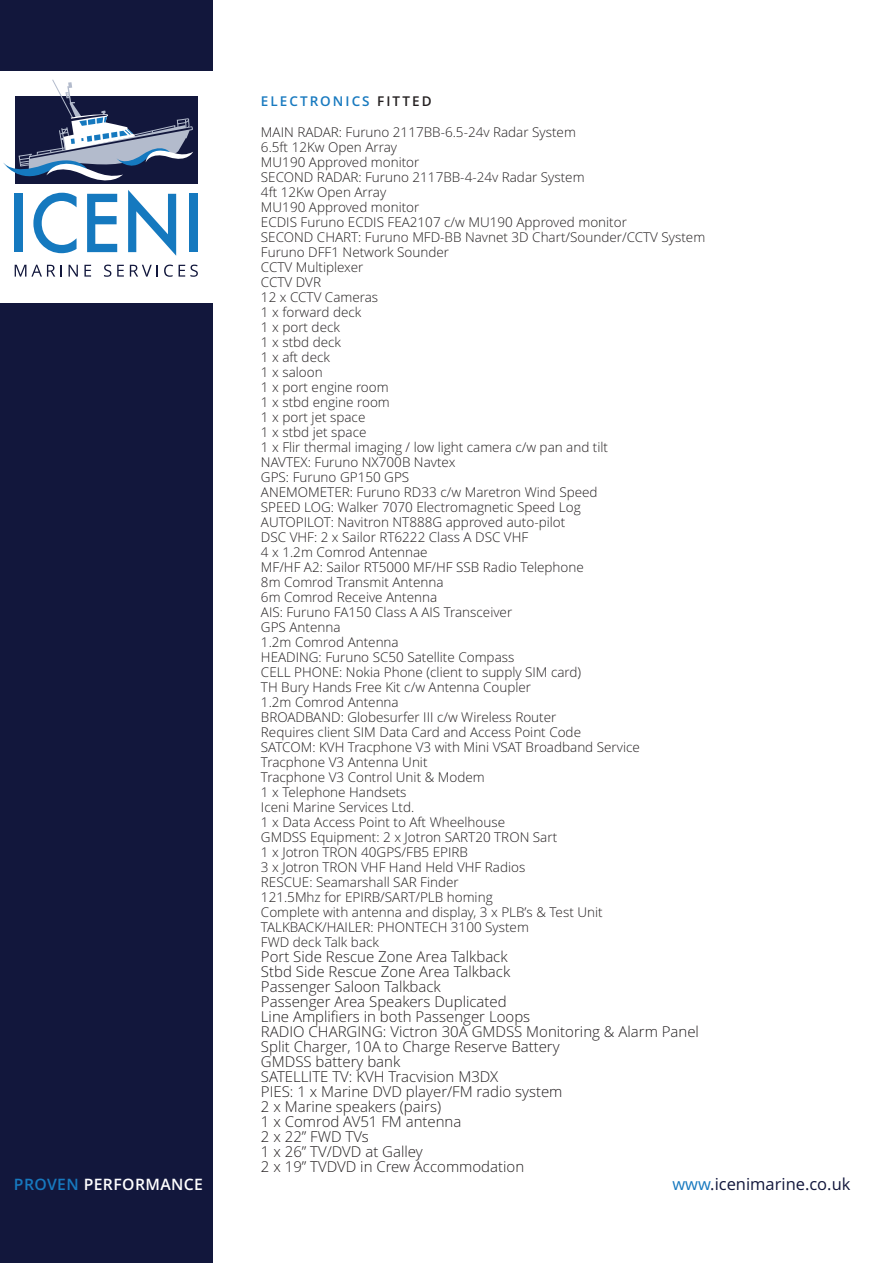
<style>
.page{position:relative;width:893px;height:1263px;background:#fff}
.page>*{position:absolute;margin:0;border:0;box-sizing:border-box;transform-origin:0 0}
.t1{font:16.5px "Open Sans";color:#12173c}
.t2{font:600 15.75px "Open Sans";letter-spacing:.025em;color:#fff}
.t3{font:300 15px/15px "Open Sans";color:#231f20}
.t4{font:300 13.5px/15px "Open Sans";color:#231f20}
.t5{font:600 13.5px "Open Sans";letter-spacing:.15em;color:#1779bf}
.s1{color:#231f20}
.s2{color:#1779bf}
</style>
<div class="page">
<div style="left:0;top:0;width:213px;height:1263px;background:#12173c"></div>
<div style="left:0;top:72px;width:213px;height:231px;background:#fff"></div>
<div style="left:15px;top:96px;width:183px;height:88px;background:#12173c"></div>
<svg style="left:3px;top:80px;width:190px;height:176px"></svg>
<div style="left:189px;top:194px;width:9px;height:58px;background:#1579bf"></div>
<svg style="left:15px;top:265px;width:40px;height:12px"></svg>
<svg style="left:61px;top:265px;width:1px;height:12px"></svg>
<svg style="left:69px;top:265px;width:9px;height:12px"></svg>
<svg style="left:84px;top:265px;width:7px;height:12px"></svg>
<svg style="left:104px;top:265px;width:7px;height:12px"></svg>
<svg style="left:117px;top:265px;width:7px;height:12px"></svg>
<svg style="left:130px;top:265px;width:28px;height:12px"></svg>
<svg style="left:164px;top:265px;width:9px;height:12px"></svg>
<svg style="left:179px;top:265px;width:19px;height:12px"></svg>
<p class="t5" style="left:261px;top:94px;width:172px">ELECTRONICS <span class="s1">FITTED</span></p>
<p class="t4" style="left:261px;top:124px;width:446px">MAIN RADAR: Furuno 2117BB-6.5-24v Radar System<br>6.5ft 12Kw Open Array<br>MU190 Approved monitor<br>SECOND RADAR: Furuno 2117BB-4-24v Radar System<br>4ft 12Kw Open Array<br>MU190 Approved monitor<br>ECDIS Furuno ECDIS FEA2107 c/w MU190 Approved monitor<br>SECOND CHART: Furuno MFD-BB Navnet 3D Chart/Sounder/CCTV System<br>Furuno DFF1 Network Sounder<br>CCTV Multiplexer<br>CCTV DVR<br>12 x CCTV Cameras<br>1 x forward deck<br>1 x port deck<br>1 x stbd deck<br>1 x aft deck<br>1 x saloon<br>1 x port engine room<br>1 x stbd engine room<br>1 x port jet space<br>1 x stbd jet space<br>1 x Flir thermal imaging / low light camera c/w pan and tilt<br>NAVTEX: Furuno NX700B Navtex<br>GPS: Furuno GP150 GPS<br>ANEMOMETER: Furuno RD33 c/w Maretron Wind Speed<br>SPEED LOG: Walker 7070 Electromagnetic Speed Log<br>AUTOPILOT: Navitron NT888G approved auto-pilot<br>DSC VHF: 2 x Sailor RT6222 Class A DSC VHF<br>4 x 1.2m Comrod Antennae<br>MF/HF A2: Sailor RT5000 MF/HF SSB Radio Telephone<br>8m Comrod Transmit Antenna<br>6m Comrod Receive Antenna<br>AIS: Furuno FA150 Class A AIS Transceiver<br>GPS Antenna<br>1.2m Comrod Antenna<br>HEADING: Furuno SC50 Satellite Compass<br>CELL PHONE: Nokia Phone (client to supply SIM card)<br>TH Bury Hands Free Kit c/w Antenna Coupler<br>1.2m Comrod Antenna<br>BROADBAND: Globesurfer III c/w Wireless Router<br>Requires client SIM Data Card and Access Point Code<br>SATCOM: KVH Tracphone V3 with Mini VSAT Broadband Service<br>Tracphone V3 Antenna Unit<br>Tracphone V3 Control Unit &amp; Modem<br>1 x Telephone Handsets<br>Iceni Marine Services Ltd.<br>1 x Data Access Point to Aft Wheelhouse<br>GMDSS Equipment: 2 x Jotron SART20 TRON Sart<br>1 x Jotron TRON 40GPS/FB5 EPIRB<br>3 x Jotron TRON VHF Hand Held VHF Radios<br>RESCUE: Seamarshall SAR Finder<br>121.5Mhz for EPIRB/SART/PLB homing<br>Complete with antenna and display, 3 x PLB’s &amp; Test Unit<br>TALKBACK/HAILER: PHONTECH 3100 System<br>FWD deck Talk back</p>
<p class="t3" style="left:261px;top:949px;width:440px">Port Side Rescue Zone Area Talkback<br>Stbd Side Rescue Zone Area Talkback<br>Passenger Saloon Talkback<br>Passenger Area Speakers Duplicated<br>Line Amplifiers in both Passenger Loops<br>RADIO CHARGING: Victron 30A GMDSS Monitoring &amp; Alarm Panel Split Charger, 10A to Charge Reserve Battery<br>GMDSS battery bank<br>SATELLITE TV: KVH Tracvision M3DX<br>PIES: 1 x Marine DVD player/FM radio system<br>2 x Marine speakers (pairs)<br>1 x Comrod AV51 FM antenna<br>2 x 22’’ FWD TVs<br>1 x 26’’ TV/DVD at Galley<br>2 x 19’’ TVDVD in Crew Accommodation</p>
<p class="t2" style="left:14px;top:1175px;width:191px"><span class="s2">PROVEN</span> PERFORMANCE</p>
<p class="t1" style="left:672px;top:1175px;width:180px"><span class="s2">www</span>.icenimarine.co.uk</p>
</div>
